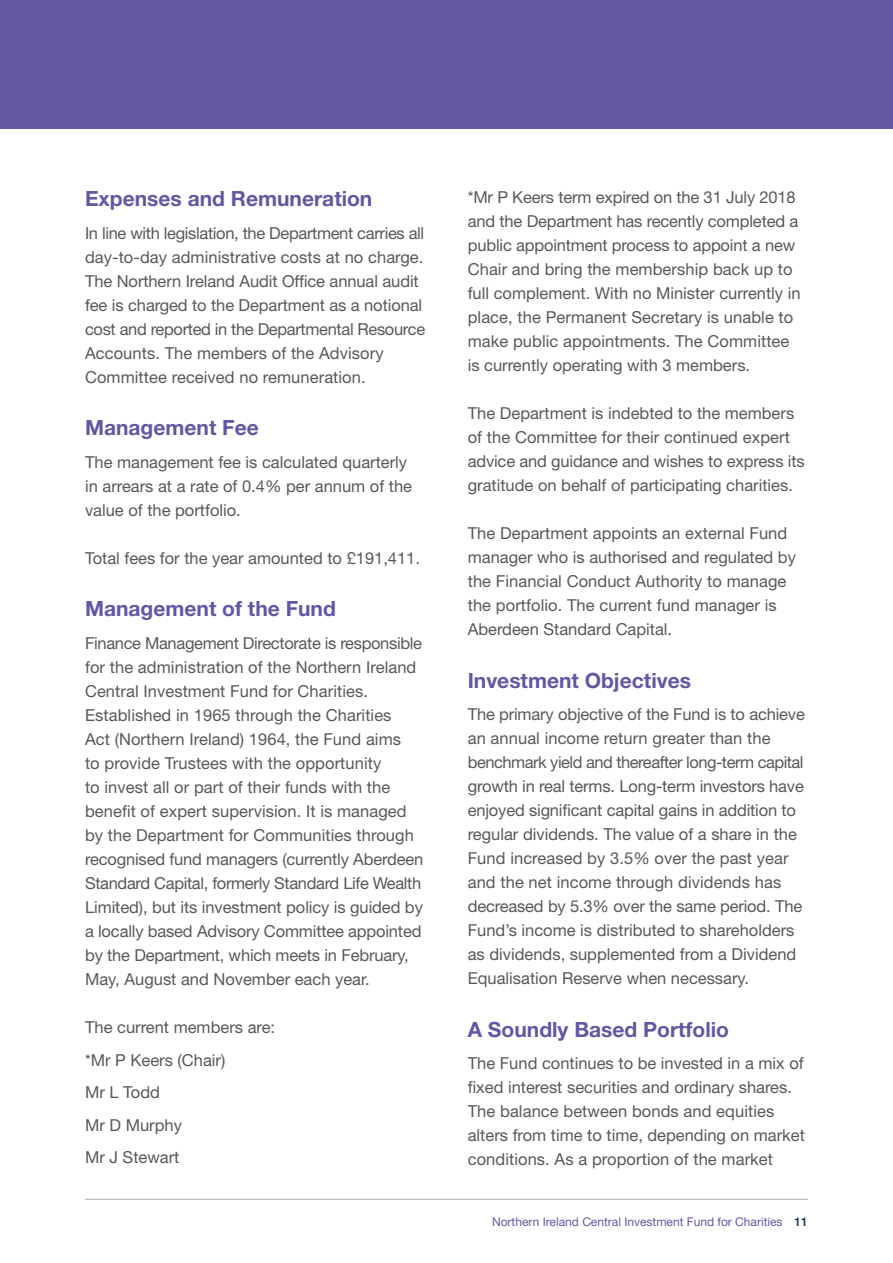
<style>
.page{position:relative;width:893px;height:1263px;background:#fff}
.page>*{position:absolute;margin:0;border:0;box-sizing:border-box;transform-origin:0 0}
.t1{font:700 21px "Helvetica Neue LT Std";color:#6556a4}
.t2{font:16.5px/24px "Helvetica Neue LT Std";color:#57585a}
.t3{font:12px "Helvetica Neue LT Std";color:#6556a4}
.s1{font-weight:500;color:#152c53}
</style>
<div class="page">
<div style="left:0;top:0;width:893px;height:128px;background:#6556a4"></div>
<hr style="left:85px;top:1199px;width:722px;height:1px;background:#a8a9ad">
<p class="t1" style="left:85px;top:186px;width:289px">Expenses and Remuneration</p>
<p class="t2" style="left:85px;top:221px;width:342px">In line with legislation, the Department carries all day-to-day administrative costs at no charge.<br>The Northern Ireland Audit Office annual audit fee is charged to the Department as a notional cost and reported in the Departmental Resource Accounts. The members of the Advisory Committee received no remuneration.</p>
<p class="t1" style="left:85px;top:415px;width:175px">Management Fee</p>
<p class="t2" style="left:85px;top:450px;width:329px">The management fee is calculated quarterly in arrears at a rate of 0.4% per annum of the value of the portfolio.</p>
<p class="t2" style="left:85px;top:546px;width:336px">Total fees for the year amounted to £191,411.</p>
<p class="t1" style="left:85px;top:596px;width:252px">Management of the Fund</p>
<p class="t2" style="left:85px;top:631px;width:340px">Finance Management Directorate is responsible for the administration of the Northern Ireland Central Investment Fund for Charities.<br>Established in 1965 through the Charities<br>Act (Northern Ireland) 1964, the Fund aims<br>to provide Trustees with the opportunity<br>to invest all or part of their funds with the benefit of expert supervision. It is managed by the Department for Communities through recognised fund managers (currently Aberdeen Standard Capital, formerly Standard Life Wealth Limited), but its investment policy is guided by a locally based Advisory Committee appointed by the Department, which meets in February, May, August and November each year.</p>
<p class="t2" style="left:85px;top:1015px;width:192px">The current members are:</p>
<p class="t2" style="left:85px;top:1047px;width:142px">*Mr P Keers (Chair)</p>
<p class="t2" style="left:85px;top:1080px;width:76px">Mr L Todd</p>
<p class="t2" style="left:85px;top:1112px;width:98px">Mr D Murphy</p>
<p class="t2" style="left:85px;top:1145px;width:96px">Mr J Stewart</p>
<p class="t2" style="left:468px;top:185px;width:334px">*Mr P Keers term expired on the 31 July 2018 and the Department has recently completed a public appointment process to appoint a new Chair and bring the membership back up to full complement. With no Minister currently in place, the Permanent Secretary is unable to make public appointments. The Committee is currently operating with 3 members.</p>
<p class="t2" style="left:468px;top:401px;width:338px">The Department is indebted to the members of the Committee for their continued expert advice and guidance and wishes to express its gratitude on behalf of participating charities.</p>
<p class="t2" style="left:468px;top:521px;width:330px">The Department appoints an external Fund manager who is authorised and regulated by the Financial Conduct Authority to manage the portfolio. The current fund manager is Aberdeen Standard Capital.</p>
<p class="t1" style="left:468px;top:667px;width:225px">Investment Objectives</p>
<p class="t2" style="left:468px;top:702px;width:339px">The primary objective of the Fund is to achieve an annual income return greater than the benchmark yield and thereafter long-term capital growth in real terms. Long-term investors have enjoyed significant capital gains in addition to regular dividends. The value of a share in the Fund increased by 3.5% over the past year and the net income through dividends has decreased by 5.3% over the same period. The Fund’s income is distributed to shareholders as dividends, supplemented from a Dividend Equalisation Reserve when necessary.</p>
<p class="t1" style="left:468px;top:1016px;width:263px">A Soundly Based Portfolio</p>
<p class="t2" style="left:468px;top:1051px;width:339px">The Fund continues to be invested in a mix of fixed interest securities and ordinary shares.<br>The balance between bonds and equities alters from time to time, depending on market conditions. As a proportion of the market</p>
<p class="t3" style="left:492px;top:1214px;width:317px">Northern Ireland Central Investment Fund for Charities <span class="s1">11</span></p>
</div>
